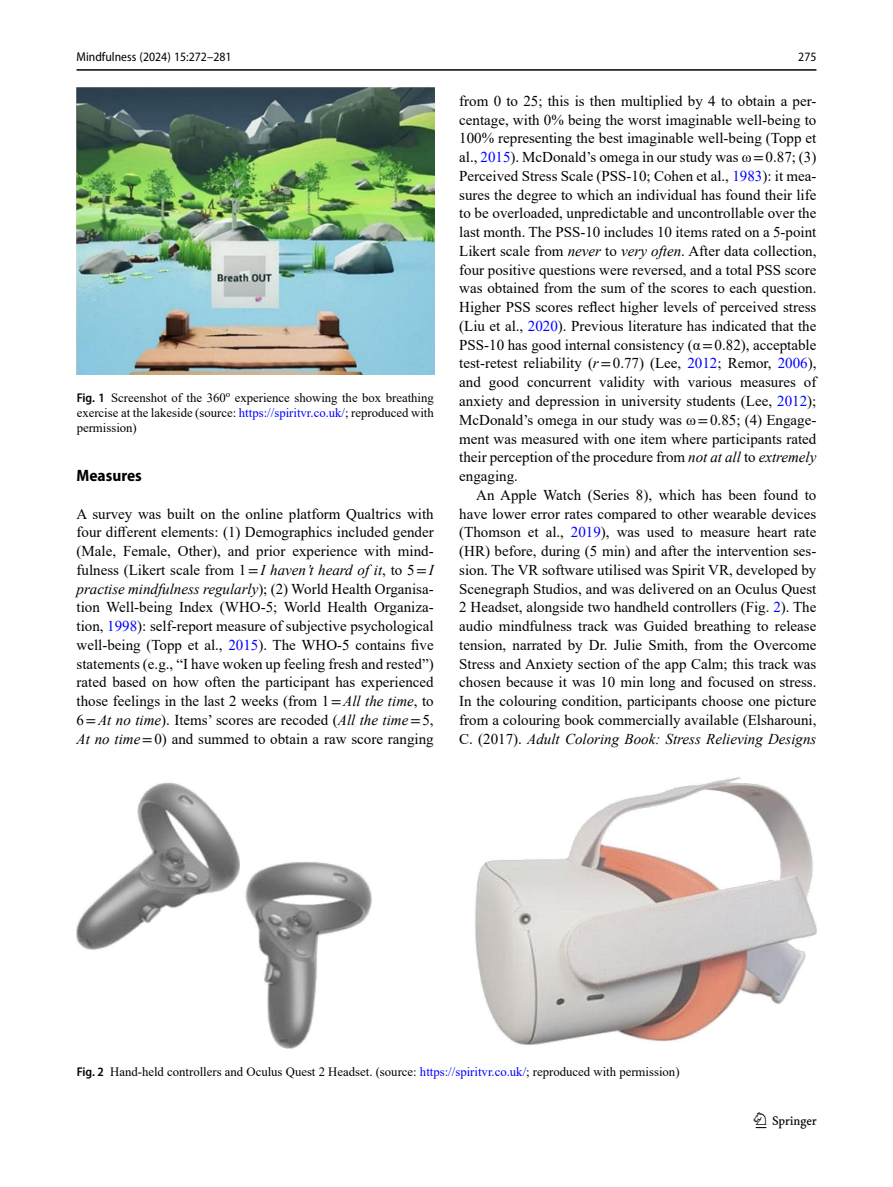
<style>
.page{position:relative;width:893px;height:1187px;background:#fff}
.page>*{position:absolute;margin:0;border:0;box-sizing:border-box;transform-origin:0 0}
.t1{font:22.5px "Springnew";color:#000}
.Head_2{font:700 semi-condensed 16.5px "Myriad Pro";color:#000}
.Body_Text{font:15px/18.8px "Times New Roman";color:#000;text-align:justify}
.Body_Text_Indent{font:15px/18.8px "Times New Roman";color:#000;text-align:justify}
.Figure_Caption{font:12.75px/15px "Times New Roman";color:#000;text-align:justify}
.t2{font:semi-condensed 12.75px "Myriad Pro";color:#000}
.s1{font-family:"Myriad Pro";font-weight:600;font-stretch:semi-condensed}
.s2{color:#00f}
.s3{font-family:"STIX"}
.s4{font-style:italic}
</style>
<div class="page">
<hr style="left:77px;top:69px;width:739px;height:2px;background:#000">
<img style="left:77px;top:777px;width:740px;height:271px">
<img style="left:77px;top:87px;width:357px;height:288px">
<p class="t2" style="left:77px;top:49px;width:156px">Mindfulness (2024) 15:272–281</p>
<p class="Figure_Caption" style="left:77px;top:390px;width:359px"><span class="s1">Fig. 1</span> Screenshot of the 360<sup>o</sup> experience showing the box breathing exercise at the lakeside (source: <span class="s2">https://spiritvr.co.uk/</span>; reproduced with permission)</p>
<p class="Head_2" style="left:77px;top:465px;width:67px">Measures</p>
<p class="Body_Text" style="left:77px;top:503px;width:359px">A survey was built on the online platform Qualtrics with four different elements: (1) Demographics included gender (Male, Female, Other), and prior experience with mind&shy;fulness (Likert scale from 1<span class="s3">=</span><span class="s4">I haven’t heard of it</span>, to 5<span class="s3">=</span><span class="s4">I practise mindfulness regularly</span>); (2) World Health Organisa&shy;tion Well-being Index (WHO-5; World Health Organiza&shy;tion, <span class="s2">1998</span>): self-report measure of subjective psychological well-being (Topp et al., <span class="s2">2015</span>). The WHO-5 contains five statements (e.g., “I have woken up feeling fresh and rested”) rated based on how often the participant has experienced those feelings in the last 2 weeks (from 1<span class="s3">=</span><span class="s4">All the time</span>, to 6<span class="s3">=</span><span class="s4">At no time</span>). Items’ scores are recoded (<span class="s4">All the time</span><span class="s3">=</span>5, <span class="s4">At no time</span><span class="s3">=</span>0) and summed to obtain a raw score ranging</p>
<p class="t2" style="left:798px;top:49px;width:20px">275</p>
<p class="Body_Text" style="left:459px;top:91px;width:359px">from 0 to 25; this is then multiplied by 4 to obtain a per&shy;centage, with 0% being the worst imaginable well-being to 100% representing the best imaginable well-being (Topp et al., <span class="s2">2015</span>). McDonald’s omega in our study was ω<span class="s3">=</span>0.87; (3)<br>Perceived Stress Scale (PSS-10; Cohen et al., <span class="s2">1983</span>): it mea&shy;sures the degree to which an individual has found their life to be overloaded, unpredictable and uncontrollable over the last month. The PSS-10 includes 10 items rated on a 5-point Likert scale from <span class="s4">never</span> to <span class="s4">very often</span>. After data collection, four positive questions were reversed, and a total PSS score was obtained from the sum of the scores to each question.<br>Higher PSS scores reflect higher levels of perceived stress (Liu et al., <span class="s2">2020</span>). Previous literature has indicated that the PSS-10 has good internal consistency (α<span class="s3">=</span>0.82), acceptable test-retest reliability (<span class="s4">r</span><span class="s3">=</span>0.77) (Lee, <span class="s2">2012</span>; Remor, <span class="s2">2006</span>), and good concurrent validity with various measures of anxiety and depression in university students (Lee, <span class="s2">2012</span>); McDonald’s omega in our study was ω<span class="s3">=</span>0.85; (4) Engage&shy;ment was measured with one item where participants rated their perception of the procedure from <span class="s4">not at all</span> to <span class="s4">extremely </span>engaging.</p>
<p class="Body_Text_Indent" style="left:459px;top:485px;width:359px;text-indent:17px">An Apple Watch (Series 8), which has been found to have lower error rates compared to other wearable devices (Thomson et al., <span class="s2">2019</span>), was used to measure heart rate (HR) before, during (5 min) and after the intervention ses&shy;sion. The VR software utilised was Spirit VR, developed by Scenegraph Studios, and was delivered on an Oculus Quest 2 Headset, alongside two handheld controllers (Fig. <span class="s2">2</span>). The audio mindfulness track was Guided breathing to release tension, narrated by Dr. Julie Smith, from the Overcome Stress and Anxiety section of the app Calm; this track was chosen because it was 10 min long and focused on stress.<br>In the colouring condition, participants choose one picture from a colouring book commercially available (Elsharouni, C. (2017). <span class="s4">Adult Coloring Book: Stress Relieving Designs</span></p>
<p class="Figure_Caption" style="left:77px;top:1064px;width:604px"><span class="s1">Fig. 2</span> Hand-held controllers and Oculus Quest 2 Headset. (source: <span class="s2">https://spiritvr.co.uk/</span>; reproduced with permission)</p>
<h1 class="t1" style="left:756px;top:1107px;width:63px">1 3</h1>
</div>
